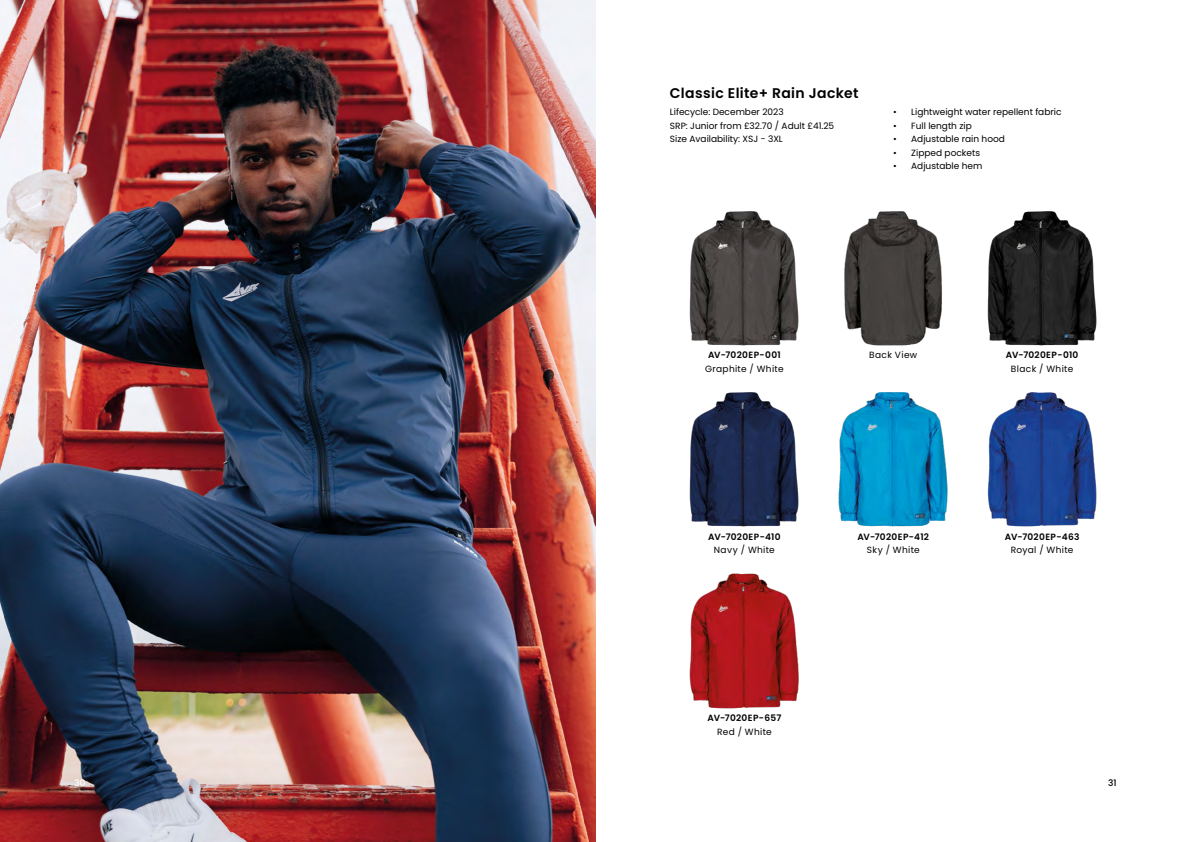
<style>
.page{position:relative;width:1191px;height:842px;background:#fff}
.page>*{position:absolute;margin:0;border:0;box-sizing:border-box;transform-origin:0 0}
.t1{font:600 14px "Poppins";letter-spacing:.025em;color:#000}
.t2{font:9px/13.5px "Poppins";color:#000}
.t3{font:600 9px "Poppins";letter-spacing:.03em;color:#000}
.t4{font:9px "Poppins";letter-spacing:.035em;color:#000}
.t5{font:9px "Poppins";letter-spacing:.03em;color:#000}
.t6{font:9px "Poppins";letter-spacing:.04em;color:#000}
.t7{font:500 9px "Poppins";color:#fff}
.t8{font:500 9px "Poppins";color:#000}
</style>
<div class="page">
<img style="left:0;top:0;width:595px;height:842px">
<img style="left:689px;top:211px;width:408px;height:135px">
<img style="left:689px;top:392px;width:408px;height:135px">
<img style="left:689px;top:573px;width:110px;height:136px">
<h1 class="t1" style="left:670px;top:85px;width:190px">Classic Elite+ Rain Jacket</h1>
<p class="t2" style="left:670px;top:106px;width:166px">Lifecycle: December 2023<br>SRP: Junior from £32.70 / Adult £41.25<br>Size Availability: XSJ - 3XL</p>
<p class="t2" style="left:893px;top:106px;width:170px">• Lightweight water repellent fabric</p>
<p class="t2" style="left:893px;top:119px;width:80px">• Full length zip</p>
<p class="t2" style="left:893px;top:133px;width:113px">• Adjustable rain hood</p>
<p class="t2" style="left:893px;top:146px;width:88px">• Zipped pockets</p>
<p class="t2" style="left:893px;top:160px;width:91px">• Adjustable hem</p>
<p class="t3" style="left:708px;top:350px;width:74px">AV-7020EP-001</p>
<p class="t4" style="left:705px;top:363px;width:80px">Graphite / White</p>
<p class="t3" style="left:708px;top:532px;width:74px">AV-7020EP-410</p>
<p class="t4" style="left:714px;top:545px;width:62px">Navy / White</p>
<p class="t3" style="left:707px;top:713px;width:75px">AV-7020EP-657</p>
<p class="t4" style="left:717px;top:727px;width:56px">Red / White</p>
<p class="t6" style="left:869px;top:350px;width:50px">Back View</p>
<p class="t3" style="left:857px;top:532px;width:73px">AV-7020EP-412</p>
<p class="t4" style="left:866px;top:545px;width:54px">Sky / White</p>
<p class="t3" style="left:1005px;top:350px;width:74px">AV-7020EP-010</p>
<p class="t4" style="left:1011px;top:363px;width:64px">Black / White</p>
<p class="t3" style="left:1004px;top:532px;width:76px">AV-7020EP-463</p>
<p class="t5" style="left:1010px;top:545px;width:64px">Royal / White</p>
<p class="t7" style="left:74px;top:778px;width:13px">30</p>
<p class="t8" style="left:1108px;top:778px;width:10px">31</p>
</div>
